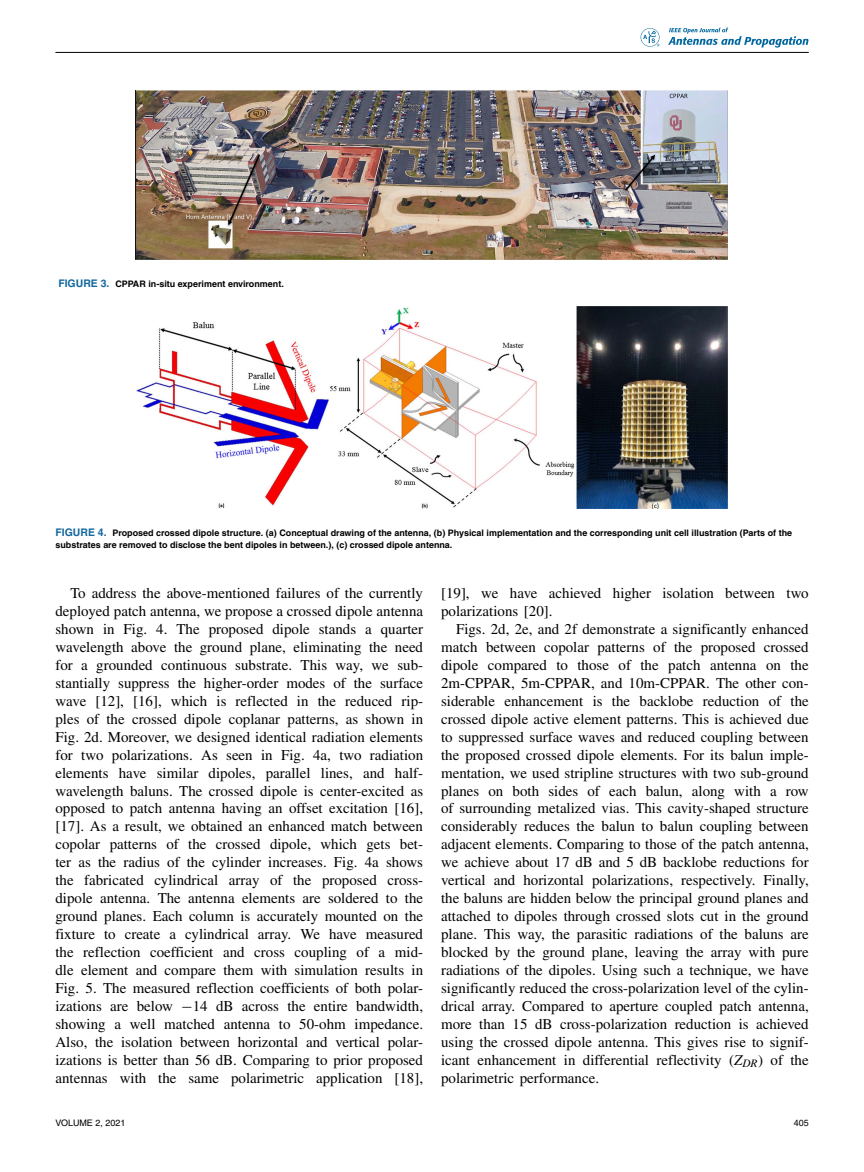
<style>
.page{position:relative;width:864px;height:1172px;background:#fff}
.page>*{position:absolute;margin:0;border:0;box-sizing:border-box;transform-origin:0 0}
.t1{font:15px/18px "Times LT Std";color:#000;text-align:justify}
.t2{font:700 9px/12px "Helvetica";color:#000}
.t3{font:9px "Helvetica";color:#000}
.s1{font-size:10.5px;color:#12679e}
.s2{font-family:"MTSYN"}
.s3{font-style:italic}
</style>
<div class="page">
<svg style="left:668px;top:27px;width:140px;height:21px"></svg>
<svg style="left:640px;top:28px;width:19px;height:19px"></svg>
<hr style="left:55px;top:52px;width:753px;height:1px;background:#000">
<img style="left:135px;top:91px;width:592px;height:169px">
<img style="left:136px;top:306px;width:591px;height:203px">
<p class="t2" style="left:58px;top:278px;width:227px"><span class="s1">FIGURE 3.</span> CPPAR in-situ experiment environment.</p>
<p class="t2" style="left:55px;top:527px;width:738px"><span class="s1">FIGURE 4.</span> Proposed crossed dipole structure. (a) Conceptual drawing of the antenna, (b) Physical implementation and the corresponding unit cell illustration (Parts of the substrates are removed to disclose the bent dipoles in between.), (c) crossed dipole antenna.</p>
<p class="t1" style="left:55px;top:585px;width:369px;text-indent:15px">To address the above-mentioned failures of the currently deployed patch antenna, we propose a crossed dipole antenna shown in Fig. 4. The proposed dipole stands a quarter wavelength above the ground plane, eliminating the need for a grounded continuous substrate. This way, we sub&shy;stantially suppress the higher-order modes of the surface wave [12], [16], which is reflected in the reduced rip&shy;ples of the crossed dipole coplanar patterns, as shown in Fig. 2d. Moreover, we designed identical radiation elements for two polarizations. As seen in Fig. 4a, two radiation elements have similar dipoles, parallel lines, and half&shy;wavelength baluns. The crossed dipole is center-excited as opposed to patch antenna having an offset excitation [16], [17]. As a result, we obtained an enhanced match between copolar patterns of the crossed dipole, which gets bet&shy;ter as the radius of the cylinder increases. Fig. 4a shows the fabricated cylindrical array of the proposed cross&shy;dipole antenna. The antenna elements are soldered to the ground planes. Each column is accurately mounted on the fixture to create a cylindrical array. We have measured the reflection coefficient and cross coupling of a mid&shy;dle element and compare them with simulation results in Fig. 5. The measured reflection coefficients of both polar&shy;izations are below <span class="s2">−</span>14 dB across the entire bandwidth, showing a well matched antenna to 50-ohm impedance.<br>Also, the isolation between horizontal and vertical polar&shy;izations is better than 56 dB. Comparing to prior proposed antennas with the same polarimetric application [18],</p>
<p class="t1" style="left:441px;top:585px;width:369px">[19], we have achieved higher isolation between two polarizations [20].</p>
<p class="t1" style="left:441px;top:621px;width:369px;text-indent:15px">Figs. 2d, 2e, and 2f demonstrate a significantly enhanced match between copolar patterns of the proposed crossed dipole compared to those of the patch antenna on the 2m-CPPAR, 5m-CPPAR, and 10m-CPPAR. The other con&shy;siderable enhancement is the backlobe reduction of the crossed dipole active element patterns. This is achieved due to suppressed surface waves and reduced coupling between the proposed crossed dipole elements. For its balun imple&shy;mentation, we used stripline structures with two sub-ground planes on both sides of each balun, along with a row of surrounding metalized vias. This cavity-shaped structure considerably reduces the balun to balun coupling between adjacent elements. Comparing to those of the patch antenna, we achieve about 17 dB and 5 dB backlobe reductions for vertical and horizontal polarizations, respectively. Finally, the baluns are hidden below the principal ground planes and attached to dipoles through crossed slots cut in the ground plane. This way, the parasitic radiations of the baluns are blocked by the ground plane, leaving the array with pure radiations of the dipoles. Using such a technique, we have significantly reduced the cross-polarization level of the cylin&shy;drical array. Compared to aperture coupled patch antenna, more than 15 dB cross-polarization reduction is achieved using the crossed dipole antenna. This gives rise to signif&shy;icant enhancement in differential reflectivity (<span class="s3">Z</span><sub>DR</sub>) of the polarimetric performance.</p>
<p class="t3" style="left:55px;top:1119px;width:71px">VOLUME 2, 2021</p>
<p class="t3" style="left:793px;top:1119px;width:16px">405</p>
</div>
